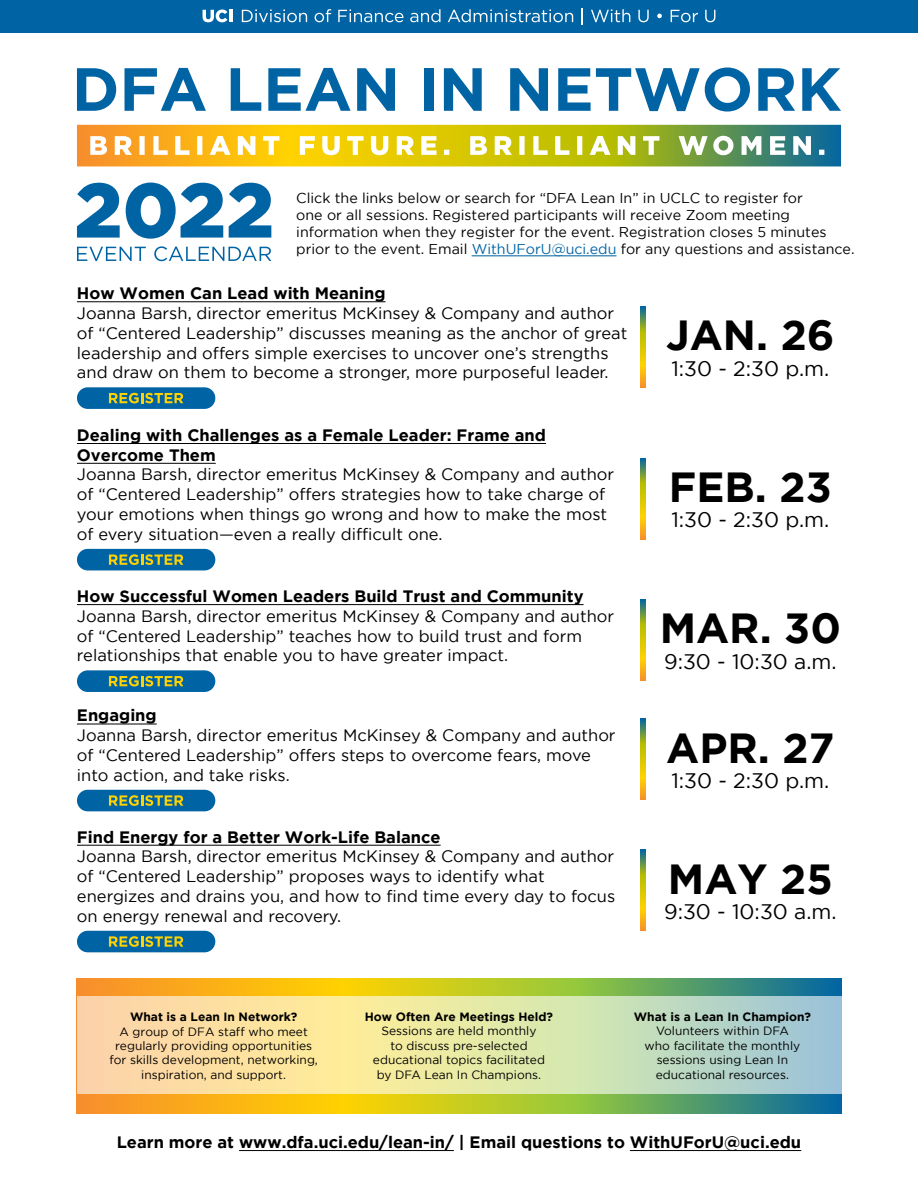
<style>
.page{position:relative;width:918px;height:1188px;background:#fff}
.page>*{position:absolute;margin:0;border:0;box-sizing:border-box;transform-origin:0 0}
.t1{font:700 42px "Gotham";color:#000}
.t2{font:21px "Gotham";color:#000}
.t3{font:16.5px/19.8px "Gotham";color:#000}
.t4{font:700 16.5px/19.8px "Gotham";color:#000}
.t5{font:14.25px/17.1px "Gotham";color:#000}
.t6{font:12px/14.4px "Gotham";color:#000;text-align:center}
.t7{font:700 12px "Gotham";color:#000}
.s1{color:#0064a4}
</style>
<div class="page">
<div style="left:0;top:0;width:918px;height:32px;background:#0064a4"></div>
<svg style="left:203px;top:10px;width:24px;height:12px"></svg>
<hr style="left:229px;top:10px;width:4px;height:12px;background:#fff">
<svg style="left:242px;top:10px;width:65px;height:12px"></svg>
<svg style="left:315px;top:9px;width:16px;height:13px"></svg>
<svg style="left:338px;top:10px;width:65px;height:12px"></svg>
<svg style="left:410px;top:9px;width:31px;height:13px"></svg>
<svg style="left:448px;top:9px;width:125px;height:13px"></svg>
<svg style="left:582px;top:8px;width:1px;height:16px"></svg>
<svg style="left:591px;top:9px;width:39px;height:13px"></svg>
<svg style="left:638px;top:10px;width:11px;height:12px"></svg>
<svg style="left:657px;top:14px;width:5px;height:4px"></svg>
<svg style="left:671px;top:10px;width:27px;height:12px"></svg>
<svg style="left:705px;top:10px;width:10px;height:12px"></svg>
<svg style="left:77px;top:125px;width:764px;height:41px;background:#c9be47"></svg>
<svg style="left:77px;top:68px;width:39px;height:43px"></svg>
<svg style="left:125px;top:68px;width:81px;height:43px"></svg>
<svg style="left:231px;top:68px;width:30px;height:43px"></svg>
<svg style="left:268px;top:68px;width:83px;height:43px"></svg>
<svg style="left:357px;top:68px;width:38px;height:43px"></svg>
<div style="left:424px;top:68px;width:9px;height:43px;background:#0064a4"></div>
<svg style="left:444px;top:68px;width:38px;height:43px"></svg>
<svg style="left:510px;top:68px;width:38px;height:43px"></svg>
<svg style="left:558px;top:67px;width:192px;height:45px"></svg>
<svg style="left:758px;top:68px;width:37px;height:43px"></svg>
<svg style="left:802px;top:68px;width:39px;height:43px"></svg>
<svg style="left:77px;top:247px;width:69px;height:14px"></svg>
<svg style="left:154px;top:246px;width:117px;height:15px"></svg>
<svg style="left:77px;top:183px;width:43px;height:55px"></svg>
<svg style="left:126px;top:183px;width:97px;height:56px"></svg>
<svg style="left:229px;top:183px;width:42px;height:55px"></svg>
<svg style="left:641px;top:307px;width:4px;height:81px"></svg>
<svg style="left:641px;top:458px;width:4px;height:81px"></svg>
<svg style="left:641px;top:599px;width:4px;height:81px"></svg>
<svg style="left:641px;top:719px;width:4px;height:81px"></svg>
<svg style="left:641px;top:850px;width:4px;height:81px"></svg>
<div style="left:77px;top:387px;width:138px;height:22px;background:#0064a4;border-radius:11px"></div>
<svg style="left:109px;top:393px;width:74px;height:10px"></svg>
<div style="left:77px;top:549px;width:138px;height:21px;background:#0064a4;border-radius:11px"></div>
<svg style="left:109px;top:554px;width:74px;height:11px"></svg>
<div style="left:77px;top:670px;width:138px;height:22px;background:#0064a4;border-radius:11px"></div>
<svg style="left:109px;top:676px;width:74px;height:10px"></svg>
<div style="left:77px;top:790px;width:138px;height:21px;background:#0064a4;border-radius:11px"></div>
<svg style="left:109px;top:795px;width:74px;height:11px"></svg>
<div style="left:77px;top:931px;width:138px;height:21px;background:#0064a4;border-radius:11px"></div>
<svg style="left:109px;top:936px;width:74px;height:11px"></svg>
<svg style="left:77px;top:978px;width:265px;height:135px;background:#fab01a"></svg>
<svg style="left:342px;top:978px;width:234px;height:135px;background:#cbcd21"></svg>
<svg style="left:576px;top:978px;width:265px;height:135px;background:#4d9872"></svg>
<svg style="left:77px;top:997px;width:764px;height:97px;background:#dedeae"></svg>
<hr style="left:239px;top:1150px;width:215px;height:1px;background:#000">
<hr style="left:630px;top:1150px;width:171px;height:1px;background:#000">
<hr style="left:77px;top:302px;width:309px;height:1px;background:#000">
<hr style="left:77px;top:443px;width:469px;height:1px;background:#000">
<hr style="left:77px;top:463px;width:139px;height:1px;background:#000">
<hr style="left:77px;top:604px;width:507px;height:1px;background:#000">
<hr style="left:77px;top:724px;width:80px;height:1px;background:#000">
<hr style="left:77px;top:845px;width:364px;height:1px;background:#000">
<hr style="left:472px;top:256px;width:144px;height:1px;background:#0064a4">
<p class="t5" style="left:296px;top:189px;width:560px">Click the links below or search for “DFA Lean In” in UCLC to register for<br>one or all sessions. Registered participants will receive Zoom meeting information when they register for the event. Registration closes 5 minutes prior to the event. Email <span class="s1">WithUForU@uci.edu</span> for any questions and assistance.</p>
<p class="t4" style="left:77px;top:283px;width:310px">How Women Can Lead with Meaning</p>
<p class="t3" style="left:77px;top:303px;width:552px">Joanna Barsh, director emeritus McKinsey &amp; Company and author of “Centered Leadership” discusses meaning as the anchor of great leadership and offers simple exercises to uncover one’s strengths and draw on them to become a stronger, more purposeful leader.</p>
<p class="t4" style="left:77px;top:425px;width:471px">Dealing with Challenges as a Female Leader: Frame and<br>Overcome Them</p>
<p class="t3" style="left:77px;top:464px;width:539px">Joanna Barsh, director emeritus McKinsey &amp; Company and author of “Centered Leadership” offers strategies how to take charge of your emotions when things go wrong and how to make the most of every situation—even a really difficult one.</p>
<p class="t4" style="left:77px;top:586px;width:508px">How Successful Women Leaders Build Trust and Community</p>
<p class="t3" style="left:77px;top:606px;width:539px">Joanna Barsh, director emeritus McKinsey &amp; Company and author of “Centered Leadership” teaches how to build trust and form relationships that enable you to have greater impact.</p>
<p class="t4" style="left:77px;top:705px;width:81px">Engaging</p>
<p class="t3" style="left:77px;top:725px;width:540px">Joanna Barsh, director emeritus McKinsey &amp; Company and author of “Centered Leadership” offers steps to overcome fears, move into action, and take risks.</p>
<p class="t4" style="left:77px;top:826px;width:365px">Find Energy for a Better Work-Life Balance</p>
<p class="t3" style="left:77px;top:846px;width:540px">Joanna Barsh, director emeritus McKinsey &amp; Company and author of “Centered Leadership” proposes ways to identify what energizes and drains you, and how to find time every day to focus on energy renewal and recovery.</p>
<h1 class="t1" style="left:666px;top:311px;width:170px">JAN. 26</h1>
<p class="t2" style="left:671px;top:357px;width:160px">1:30 - 2:30 p.m.</p>
<h1 class="t1" style="left:669px;top:463px;width:164px">FEB. 23</h1>
<p class="t2" style="left:671px;top:508px;width:160px">1:30 - 2:30 p.m.</p>
<h1 class="t1" style="left:660px;top:604px;width:183px">MAR. 30</h1>
<p class="t2" style="left:664px;top:650px;width:174px">9:30 - 10:30 a.m.</p>
<h1 class="t1" style="left:666px;top:724px;width:170px">APR. 27</h1>
<p class="t2" style="left:671px;top:769px;width:160px">1:30 - 2:30 p.m.</p>
<h1 class="t1" style="left:668px;top:855px;width:166px">MAY 25</h1>
<p class="t2" style="left:664px;top:900px;width:174px">9:30 - 10:30 a.m.</p>
<p class="t7" style="left:130px;top:1010px;width:169px">What is a Lean In Network?</p>
<p class="t6" style="left:109px;top:1024px;width:210px">A group of DFA staff who meet regularly providing opportunities for skills development, networking, inspiration, and support.</p>
<p class="t7" style="left:365px;top:1010px;width:190px">How Often Are Meetings Held?</p>
<p class="t6" style="left:373px;top:1024px;width:173px">Sessions are held monthly<br>to discuss pre-selected educational topics facilitated by DFA Lean In Champions.</p>
<p class="t7" style="left:634px;top:1010px;width:179px">What is a Lean In Champion?</p>
<p class="t6" style="left:645px;top:1024px;width:157px">Volunteers within DFA who facilitate the monthly sessions using Lean In educational resources.</p>
<p class="t4" style="left:117px;top:1132px;width:686px">Learn more at www.dfa.uci.edu/lean-in/ | Email questions to WithUForU@uci.edu</p>
</div>
